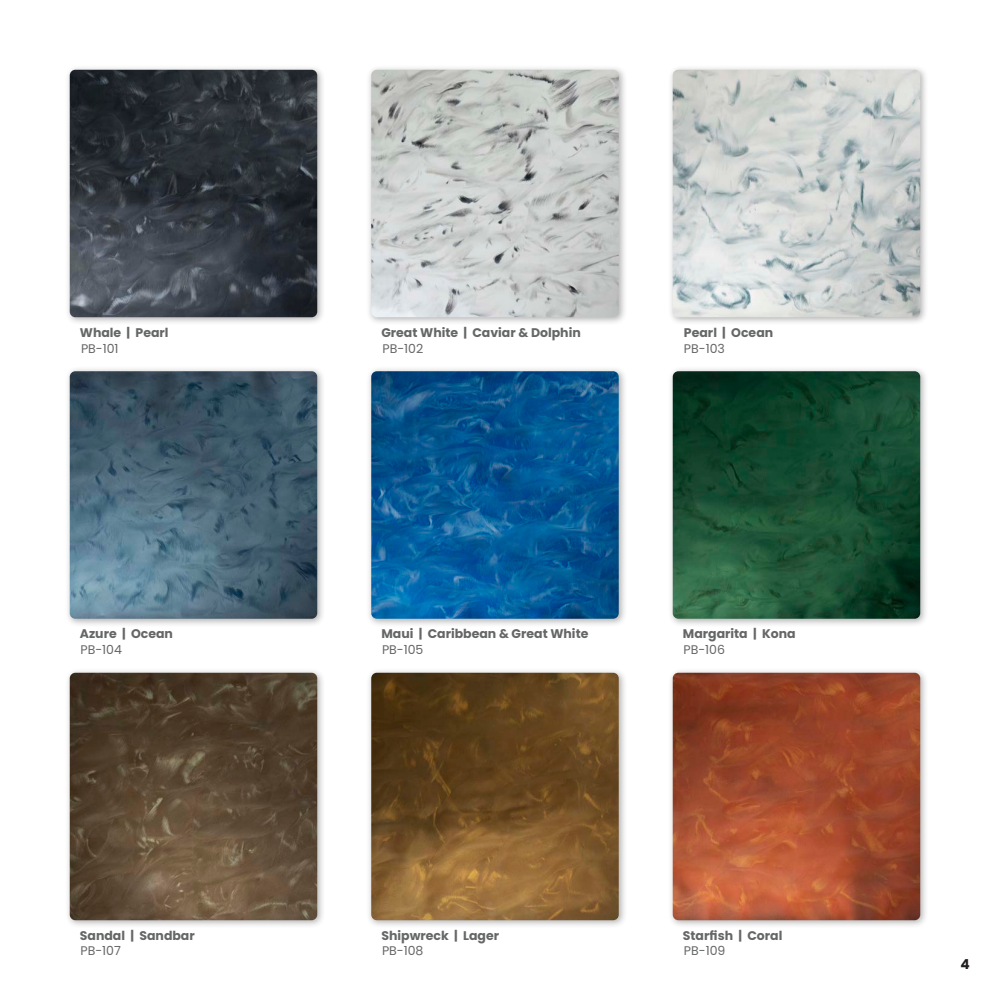
<style>
.page{position:relative;width:990px;height:990px;background:#fff}
.page>*{position:absolute;margin:0;border:0;box-sizing:border-box;transform-origin:0 0}
.t1{font:700 13.75px "Poppins";color:#231f20}
.t2{font:700 12.5px "Poppins";color:#656666}
.t3{font:12.5px "Poppins";color:#656666}
</style>
<div class="page">
<div style="left:65px;top:668px;width:261px;height:261px;background:#231f20;opacity:.35"></div>
<img style="left:70px;top:673px;width:247px;height:247px">
<div style="left:65px;top:366px;width:261px;height:261px;background:#231f20;opacity:.35"></div>
<img style="left:70px;top:371px;width:247px;height:248px">
<div style="left:65px;top:65px;width:261px;height:261px;background:#231f20;opacity:.35"></div>
<img style="left:70px;top:70px;width:247px;height:247px">
<div style="left:668px;top:65px;width:261px;height:261px;background:#231f20;opacity:.35"></div>
<img style="left:673px;top:70px;width:247px;height:247px">
<div style="left:366px;top:668px;width:262px;height:261px;background:#231f20;opacity:.35"></div>
<img style="left:371px;top:673px;width:248px;height:247px">
<div style="left:366px;top:65px;width:262px;height:261px;background:#231f20;opacity:.35"></div>
<img style="left:371px;top:70px;width:248px;height:247px">
<div style="left:366px;top:366px;width:262px;height:261px;background:#231f20;opacity:.35"></div>
<img style="left:371px;top:371px;width:248px;height:248px">
<div style="left:668px;top:668px;width:261px;height:261px;background:#231f20;opacity:.35"></div>
<img style="left:673px;top:673px;width:247px;height:247px">
<div style="left:668px;top:366px;width:261px;height:261px;background:#231f20;opacity:.35"></div>
<img style="left:673px;top:371px;width:247px;height:248px">
<p class="t2" style="left:80px;top:327px;width:90px">Whale | Pearl</p>
<p class="t3" style="left:81px;top:343px;width:39px">PB-101</p>
<p class="t2" style="left:381px;top:327px;width:201px">Great White | Caviar &amp; Dolphin</p>
<p class="t3" style="left:382px;top:343px;width:42px">PB-102</p>
<p class="t2" style="left:684px;top:327px;width:91px">Pearl | Ocean</p>
<p class="t3" style="left:684px;top:343px;width:42px">PB-103</p>
<p class="t2" style="left:80px;top:628px;width:95px">Azure | Ocean</p>
<p class="t3" style="left:81px;top:645px;width:43px">PB-104</p>
<p class="t2" style="left:381px;top:628px;width:209px">Maui | Caribbean &amp; Great White</p>
<p class="t3" style="left:382px;top:645px;width:43px">PB-105</p>
<p class="t2" style="left:683px;top:628px;width:114px">Margarita | Kona</p>
<p class="t3" style="left:683px;top:645px;width:43px">PB-106</p>
<p class="t2" style="left:80px;top:930px;width:116px">Sandal | Sandbar</p>
<p class="t3" style="left:81px;top:945px;width:42px">PB-107</p>
<p class="t2" style="left:381px;top:930px;width:119px">Shipwreck | Lager</p>
<p class="t3" style="left:382px;top:945px;width:43px">PB-108</p>
<p class="t2" style="left:683px;top:928px;width:101px">Starfish | Coral</p>
<p class="t3" style="left:684px;top:945px;width:43px">PB-109</p>
<p class="t1" style="left:961px;top:958px;width:11px">4</p>
</div>
